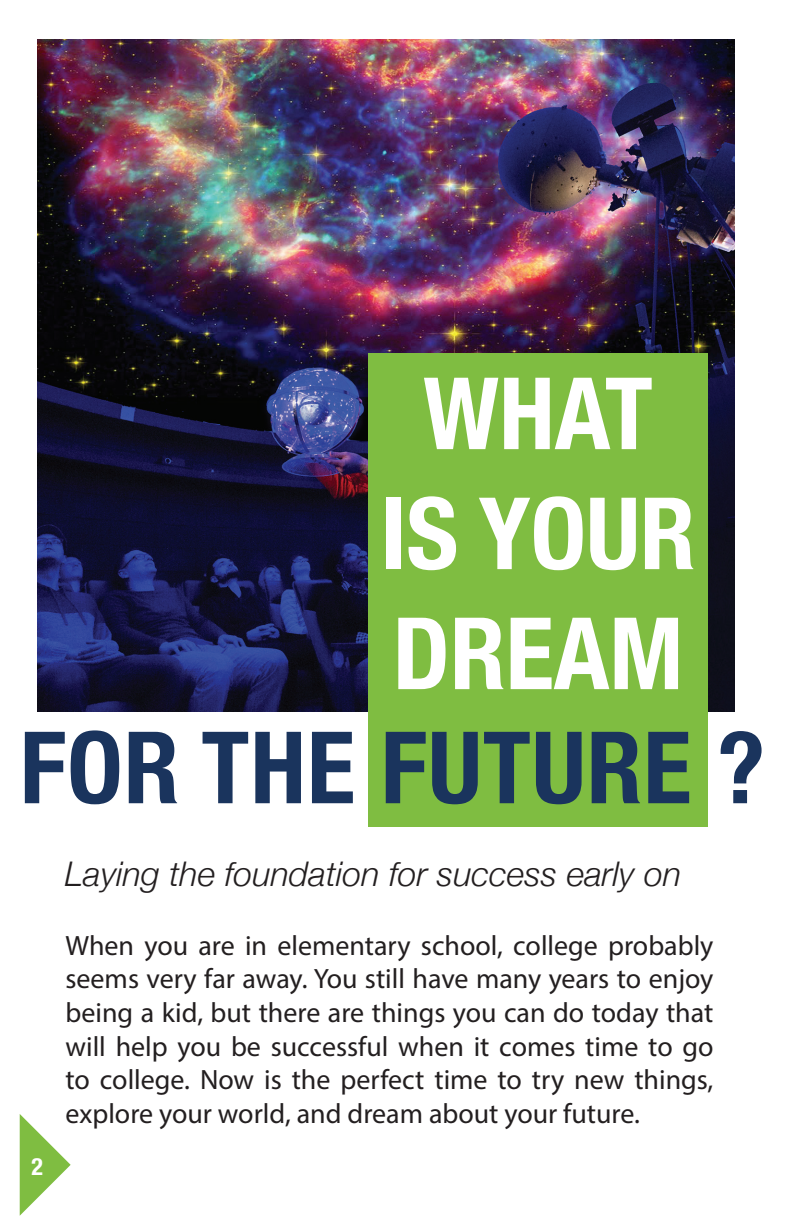
<style>
.page{position:relative;width:792px;height:1224px;background:#fff}
.page>*{position:absolute;margin:0;border:0;box-sizing:border-box;transform-origin:0 0}
.t1{font:700 condensed 100px/120px "Helvetica Neue";color:#fff;text-align:center}
.t2{font:700 condensed 100px "Helvetica Neue";letter-spacing:.01em;color:#1a345d}
.t3{font:italic 300 34px "Helvetica Neue";color:#231f20}
.t4{font:28px/33.6px "Myriad Pro";color:#231f20;text-align:justify}
.t5{font:700 condensed 24px "Helvetica Neue";color:#fff}
</style>
<div class="page">
<svg style="left:20px;top:1114px;width:51px;height:102px"></svg>
<img style="left:38px;top:39px;width:696px;height:672px">
<div style="left:368px;top:353px;width:340px;height:474px;background:#7fbd41"></div>
<h1 class="t1" style="left:381px;top:347px;width:316px">WHAT<br>IS YOUR<br>DREAM</h1>
<h1 class="t2" style="left:20px;top:685px;width:747px">FOR THE FUTURE ?</h1>
<p class="t3" style="left:65px;top:847px;width:618px">Laying the foundation for success early on</p>
<p class="t5" style="left:31px;top:1147px;width:13px">2</p>
<p class="t4" style="left:66px;top:928px;width:650px">When you are in elementary school, college probably seems very far away. You still have many years to enjoy being a kid, but there are things you can do today that will help you be successful when it comes time to go to college. Now is the perfect time to try new things, explore your world, and dream about your future.</p>
</div>
